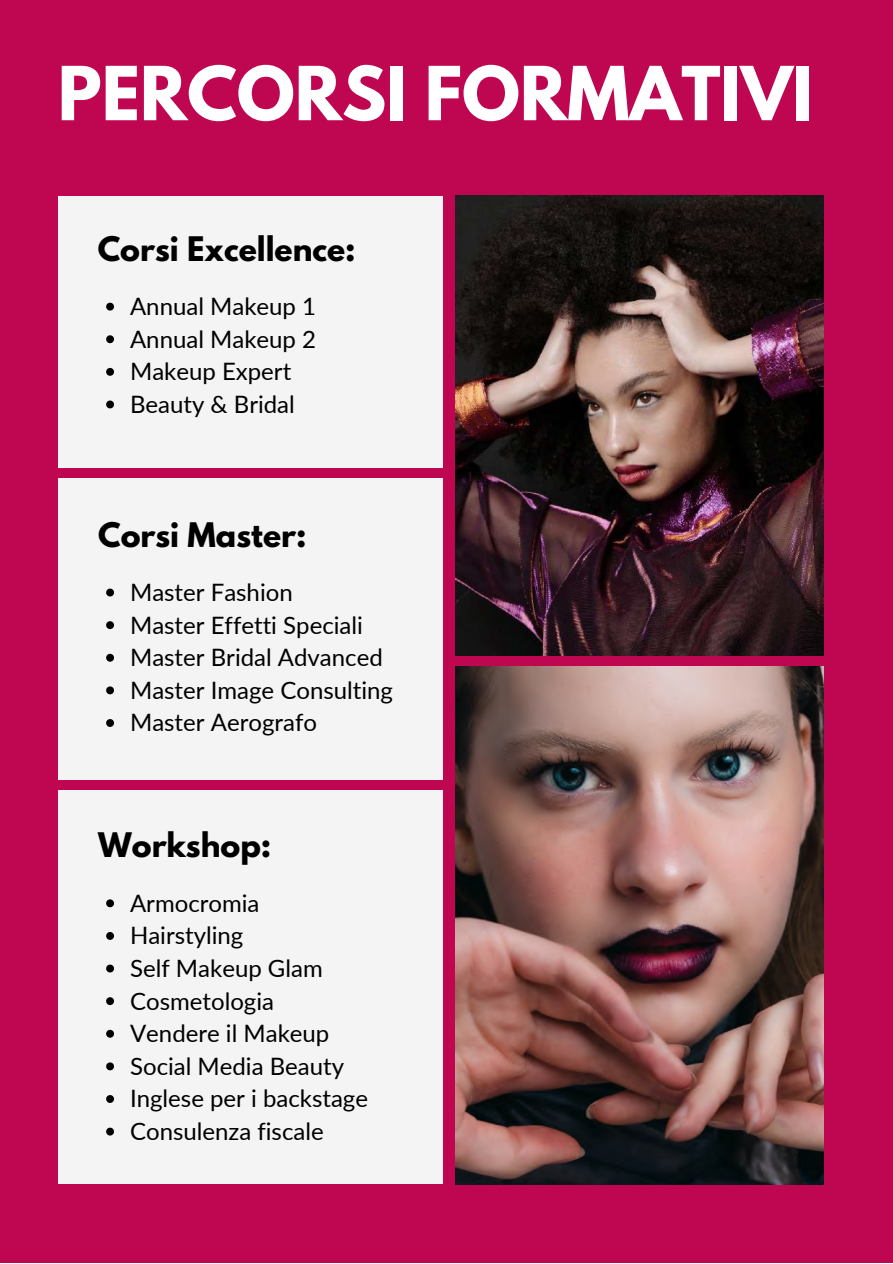
<style>
.page{position:relative;width:893px;height:1264px;background:#fff}
.page>*{position:absolute;margin:0;border:0;box-sizing:border-box;transform-origin:0 0}
.t1{font:700 66px "League Spartan";color:#fff}
.t2{font:700 30px "League Spartan";color:#000}
.t3{font:24px/32.5px "Lato";color:#000}
</style>
<div class="page">
<div style="left:0;top:0;width:892px;height:1262px;background:#bf0751"></div>
<div style="left:58px;top:196px;width:384px;height:271px;background:#f4f4f4"></div>
<div style="left:58px;top:478px;width:384px;height:301px;background:#f4f4f4"></div>
<img style="left:455px;top:196px;width:368px;height:459px">
<img style="left:455px;top:667px;width:368px;height:517px">
<svg style="left:106px;top:303px;width:8px;height:7px"></svg>
<svg style="left:106px;top:335px;width:8px;height:8px"></svg>
<svg style="left:106px;top:368px;width:8px;height:8px"></svg>
<svg style="left:106px;top:400px;width:8px;height:8px"></svg>
<svg style="left:106px;top:588px;width:8px;height:8px"></svg>
<svg style="left:106px;top:621px;width:8px;height:8px"></svg>
<svg style="left:106px;top:654px;width:8px;height:7px"></svg>
<svg style="left:106px;top:686px;width:8px;height:8px"></svg>
<svg style="left:106px;top:719px;width:8px;height:8px"></svg>
<div style="left:58px;top:790px;width:384px;height:394px;background:#f4f4f4"></div>
<svg style="left:106px;top:899px;width:8px;height:8px"></svg>
<svg style="left:106px;top:932px;width:8px;height:7px"></svg>
<svg style="left:106px;top:964px;width:8px;height:8px"></svg>
<svg style="left:106px;top:997px;width:8px;height:8px"></svg>
<svg style="left:106px;top:1029px;width:8px;height:8px"></svg>
<svg style="left:106px;top:1062px;width:8px;height:8px"></svg>
<svg style="left:106px;top:1095px;width:8px;height:7px"></svg>
<svg style="left:106px;top:1127px;width:8px;height:8px"></svg>
<h1 class="t1" style="left:58px;top:61px;width:756px">PERCORSI FORMATIVI</h1>
<p class="t2" style="left:98px;top:234px;width:259px">Corsi Excellence:</p>
<p class="t3" style="left:130px;top:289px;width:187px">Annual Makeup 1<br>Annual Makeup 2<br>Makeup Expert<br>Beauty &amp; Bridal</p>
<p class="t2" style="left:98px;top:519px;width:210px">Corsi Master:</p>
<p class="t3" style="left:130px;top:575px;width:264px">Master Fashion<br>Master Effetti Speciali<br>Master Bridal Advanced<br>Master Image Consulting<br>Master Aerografo</p>
<p class="t2" style="left:98px;top:830px;width:174px">Workshop:</p>
<p class="t3" style="left:130px;top:886px;width:239px">Armocromia<br>Hairstyling<br>Self Makeup Glam<br>Cosmetologia<br>Vendere il Makeup<br>Social Media Beauty<br>Inglese per i backstage<br>Consulenza fiscale</p>
</div>
